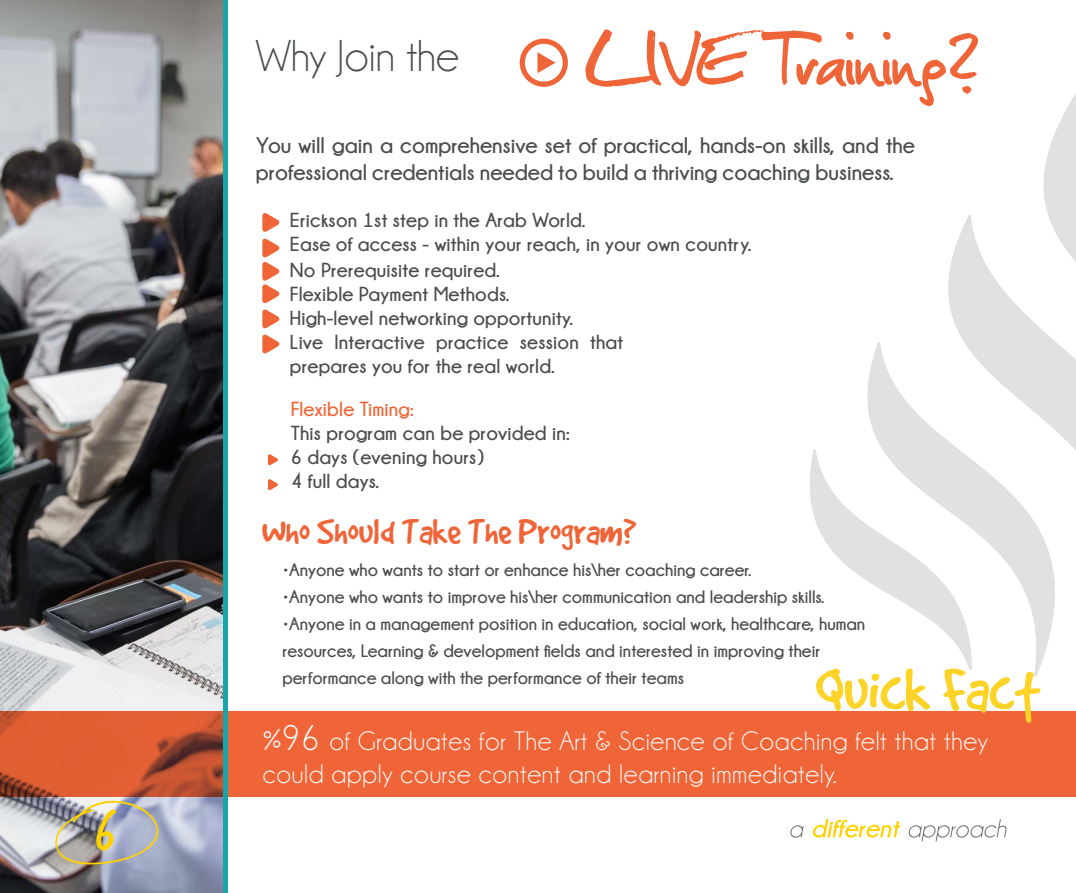
<style>
.page{position:relative;width:1076px;height:893px;background:#fff}
.page>*{position:absolute;margin:0;border:0;box-sizing:border-box;transform-origin:0 0}
.t1{font:101.85px "Christopherhand";color:#f06538}
.t2{font:66.45px "Good Dog Plain";color:#fed328}
.t3{font:60px "Trash Hand";color:#fed200}
.t4{font:45px "Champagne&Limousines";color:#4a4d4d}
.t5{font:39px "Good Dog Plain";color:#f06538}
.t6{font:27px/32.4px "Champagne&Limousines";letter-spacing:.025em;color:#fff}
.t7{font:700 22.5px/27px "Champagne&Limousines";color:#4a4d4d}
.t8{font:700 20.25px/24.3px "Champagne&Limousines";letter-spacing:.01em;color:#4a4d4d}
.t9{font:700 20.25px "Champagne&Limousines";letter-spacing:.01em;color:#f06538}
.t10{font:700 18px/27px "Champagne&Limousines";color:#4a4d4e}
.s1{font-size:36px}
</style>
<div class="page">
<img style="left:0;top:0;width:223px;height:893px">
<svg style="left:790px;top:825px;width:13px;height:13px"></svg>
<svg style="left:812px;top:819px;width:88px;height:19px"></svg>
<svg style="left:908px;top:819px;width:98px;height:22px"></svg>
<img style="left:53px;top:798px;width:107px;height:67px">
<svg style="left:810px;top:450px;width:35px;height:114px;fill:#e0e1e1"></svg>
<svg style="left:845px;top:342px;width:194px;height:335px"></svg>
<svg style="left:941px;top:215px;width:94px;height:455px"></svg>
<svg style="left:1035px;top:95px;width:40px;height:575px"></svg>
<svg style="left:0;top:712px;width:1075px;height:85px;background:#e86236"></svg>
<svg style="left:519px;top:39px;width:48px;height:48px"></svg>
<svg style="left:262px;top:213px;width:18px;height:141px"></svg>
<hr style="left:223px;top:0;width:4px;height:893px;background:#19a5a7">
<svg style="left:268px;top:454px;width:10px;height:12px"></svg>
<svg style="left:268px;top:479px;width:10px;height:12px"></svg>
<h3 class="t3" style="left:95px;top:805px;width:21px">6</h3>
<h3 class="t4" style="left:256px;top:39px;width:204px">Why Join the</h3>
<h1 class="t1" style="left:585px;top:21px;width:399px">LIVE Training?</h1>
<p class="t7" style="left:256px;top:132px;width:660px">You will gain a comprehensive set of practical, hands-on skills, and the professional credentials needed to build a thriving coaching business.</p>
<p class="t8" style="left:290px;top:208px;width:462px">Erickson 1st step in the Arab World.<br>Ease of access - within your reach, in your own country.<br>No Prerequisite required.<br>Flexible Payment Methods.<br>High-level networking opportunity.<br>Live Interactive practice session that<br>prepares you for the real world.</p>
<p class="t9" style="left:290px;top:400px;width:124px">Flexible Timing:</p>
<p class="t8" style="left:290px;top:421px;width:280px">This program can be provided in:<br>6 days (evening hours)<br>4 full days.</p>
<h3 class="t5" style="left:262px;top:512px;width:376px">Who Should Take The Program?</h3>
<p class="t10" style="left:282px;top:557px;width:584px">ïAnyone who wants to start or enhance his\her coaching career.<br>ïAnyone who wants to improve his\her communication and leadership skills. ïAnyone in a management position in education, social work, healthcare, human resources, Learning &amp; development fields and interested in improving their performance along with the performance of their teams</p>
<h2 class="t2" style="left:814px;top:658px;width:227px">Quick Fact</h2>
<h3 class="t6" style="left:263px;top:726px;width:726px"><span class="s1">%96</span> of Graduates for The Art &amp; Science of Coaching felt that they could apply course content and learning immediately.</h3>
</div>
